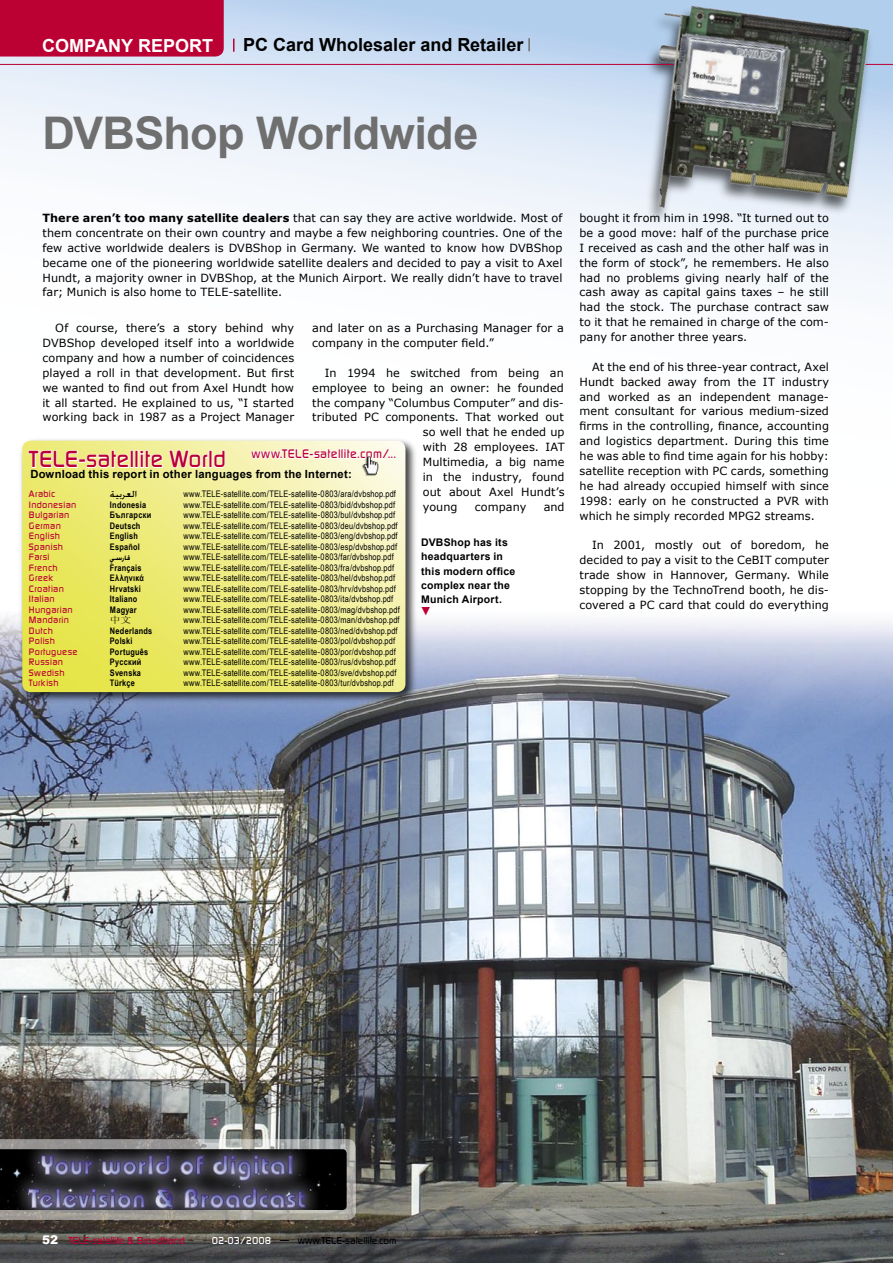
<style>
.page{position:relative;width:893px;height:1263px;background:#fff}
.page>*{position:absolute;margin:0;border:0;box-sizing:border-box;transform-origin:0 0}
.Titel{font:700 45px "Arial";letter-spacing:-.015em;color:#6f6f6f}
.Text{font:700 18px "Arial";color:#000}
.Text-2{font:700 18px "Arial";color:#fff}
.t1{font:500 12px "Digital";letter-spacing:.03em;color:#bb0034}
.t2{font:500 12px "Win Soft Pro";color:#000}
.Bottom-text{font:900 12px "Arial";color:#fff}
.t3{font:700 12px "Arial";color:#bb0034}
.Text-3{font:11.25px/14.9px "Verdana";letter-spacing:.005em;color:#000;text-align:justify}
.t4{font:700 11.25px "Arial";letter-spacing:.02em;color:#000}
.Bilduntertitel{font:700 10.5px/14.2px "Arial";letter-spacing:.025em;color:#000}
.Bottom-text-2{font:500 9.75px "Digital";color:#bb0034}
.t5{font:9px "Arial Narrow";letter-spacing:.02em;color:#000}
.t6{font:500 9px "Digital";letter-spacing:.035em;color:#bb0034}
.t7{font:700 9px "Arial Narrow";letter-spacing:.025em;color:#000}
.t8{font:700 9px "Win Soft Pro";color:#000}
.t9{font:9px "Sim Sun";color:#000;scale:1.2 1}
.s1{font-weight:700}
.s2{font-size:22.5px}
.s3{color:#6f6f6f}
.s4{color:#fff}
.s5{color:#000}
</style>
<div class="page">
<svg style="left:0;top:0;width:577px;height:236px"></svg>
<img style="left:577px;top:0;width:316px;height:286px">
<img style="left:0;top:615px;width:893px;height:648px">
<div style="left:0;top:0;width:224px;height:57px;background:#bb0034"></div>
<svg style="left:233px;top:39px;width:2px;height:13px"></svg>
<div style="left:18px;top:436px;width:400px;height:269px;background:#000;opacity:.75"></div>
<svg style="left:22px;top:441px;width:383px;height:251px;background:#eeeb83"></svg>
<svg style="left:28px;top:449px;width:102px;height:20px"></svg>
<div style="left:130px;top:450px;width:4px;height:18px;border:2px solid #fff"></div>
<div style="left:135px;top:450px;width:3px;height:18px;border:2px solid #fff"></div>
<svg style="left:139px;top:447px;width:87px;height:24px"></svg>
<svg style="left:250px;top:440px;width:148px;height:31px"></svg>
<img style="left:361px;top:455px;width:21px;height:21px">
<hr style="left:0;top:64px;width:674px;height:1px;background:#bb0034">
<svg style="left:0;top:1139px;width:356px;height:81px;background:#a4a39e"></svg>
<img style="left:0;top:1149px;width:347px;height:61px">
<svg style="left:865px;top:64px;width:28px;height:1px"></svg>
<svg style="left:528px;top:38px;width:2px;height:13px"></svg>
<p class="Text-2" style="left:42px;top:34px;width:172px">COMPANY REPORT</p>
<p class="Text" style="left:243px;top:33px;width:282px">PC Card Wholesaler and Retailer</p>
<p class="Titel" style="left:43px;top:104px;width:437px">DVBShop Worldwide</p>
<p class="Text-3" style="left:43px;top:210px;width:521px"><span class="s1">There aren’t too many satellite dealers</span> that can say they are active worldwide. Most of them concentrate on their own country and maybe a few neighboring countries. One of the few active worldwide dealers is DVBShop in Germany. We wanted to know how DVBShop became one of the pioneering worldwide satellite dealers and decided to pay a visit to Axel Hundt, a majority owner in DVBShop, at the Munich Airport. We really didn’t have to travel far; Munich is also home to TELE-satellite.</p>
<p class="Text-3" style="left:43px;top:320px;width:253px;text-indent:13px">Of course, there’s a story behind why DVBShop developed itself into a worldwide company and how a number of coincidences played a roll in that development. But first we wanted to find out from Axel Hundt how it all started. He explained to us, “I started working back in 1987 as a Project Manager</p>
<p class="Text-3" style="left:312px;top:320px;width:253px">and later on as a Purchasing Manager for a company in the computer field.”</p>
<p class="Text-3" style="left:312px;top:365px;width:253px;text-indent:13px">In 1994 he switched from being an employee to being an owner: he founded the company “Columbus Computer” and dis&shy;tributed PC components. That worked out</p>
<p class="t1" style="left:29px;top:447px;width:368px"><span class="s2">TELE-satellite World</span> www.TELE-satellite.com/...</p>
<p class="t6" style="left:29px;top:489px;width:28px">Arabic</p>
<p class="t2" style="left:110px;top:486px;width:29px">ا لعربية</p>
<p class="t5" style="left:183px;top:487px;width:214px">www.TELE-satellite.com/TELE-satellite-0803/ara/dvbshop.pdf</p>
<p class="t6" style="left:29px;top:499px;width:49px">Indonesian</p>
<p class="t7" style="left:110px;top:498px;width:38px">Indonesia</p>
<p class="t5" style="left:183px;top:498px;width:213px">www.TELE-satellite.com/TELE-satellite-0803/bid/dvbshop.pdf</p>
<p class="t6" style="left:29px;top:510px;width:42px">Bulgarian</p>
<p class="t7" style="left:110px;top:508px;width:43px">Български</p>
<p class="t5" style="left:183px;top:508px;width:213px">www.TELE-satellite.com/TELE-satellite-0803/bul/dvbshop.pdf</p>
<p class="t6" style="left:29px;top:520px;width:33px">German</p>
<p class="t7" style="left:110px;top:519px;width:32px">Deutsch</p>
<p class="t5" style="left:183px;top:519px;width:216px">www.TELE-satellite.com/TELE-satellite-0803/deu/dvbshop.pdf</p>
<p class="t6" style="left:29px;top:531px;width:33px">English</p>
<p class="t7" style="left:110px;top:529px;width:29px">English</p>
<p class="t5" style="left:183px;top:529px;width:216px">www.TELE-satellite.com/TELE-satellite-0803/eng/dvbshop.pdf</p>
<p class="t6" style="left:29px;top:541px;width:36px">Spanish</p>
<p class="t7" style="left:110px;top:540px;width:32px">Español</p>
<p class="t5" style="left:183px;top:540px;width:215px">www.TELE-satellite.com/TELE-satellite-0803/esp/dvbshop.pdf</p>
<p class="t6" style="left:29px;top:552px;width:22px">Farsi</p>
<p class="t8" style="left:110px;top:551px;width:22px">سي فار</p>
<p class="t5" style="left:183px;top:550px;width:212px">www.TELE-satellite.com/TELE-satellite-0803/far/dvbshop.pdf</p>
<p class="t6" style="left:29px;top:562px;width:30px">French</p>
<p class="t7" style="left:110px;top:561px;width:33px">Français</p>
<p class="t5" style="left:183px;top:561px;width:212px">www.TELE-satellite.com/TELE-satellite-0803/fra/dvbshop.pdf</p>
<p class="t6" style="left:29px;top:573px;width:26px">Greek</p>
<p class="t7" style="left:110px;top:571px;width:36px">Ελληνικά</p>
<p class="t5" style="left:183px;top:571px;width:213px">www.TELE-satellite.com/TELE-satellite-0803/hel/dvbshop.pdf</p>
<p class="t6" style="left:29px;top:583px;width:36px">Croatian</p>
<p class="t7" style="left:110px;top:582px;width:32px">Hrvatski</p>
<p class="t5" style="left:183px;top:582px;width:214px">www.TELE-satellite.com/TELE-satellite-0803/hrv/dvbshop.pdf</p>
<p class="t6" style="left:29px;top:594px;width:27px">Italian</p>
<p class="t7" style="left:110px;top:592px;width:29px">Italiano</p>
<p class="t5" style="left:183px;top:592px;width:211px">www.TELE-satellite.com/TELE-satellite-0803/ita/dvbshop.pdf</p>
<p class="t6" style="left:29px;top:604px;width:45px">Hungarian</p>
<p class="t7" style="left:110px;top:603px;width:28px">Magyar</p>
<p class="t5" style="left:183px;top:603px;width:218px">www.TELE-satellite.com/TELE-satellite-0803/mag/dvbshop.pdf</p>
<p class="t6" style="left:29px;top:615px;width:42px">Mandarin</p>
<p class="t9" style="left:110px;top:615px;width:19px">中文</p>
<p class="t5" style="left:183px;top:613px;width:218px">www.TELE-satellite.com/TELE-satellite-0803/man/dvbshop.pdf</p>
<p class="t6" style="left:29px;top:625px;width:25px">Dutch</p>
<p class="t7" style="left:110px;top:624px;width:44px">Nederlands</p>
<p class="t5" style="left:183px;top:624px;width:216px">www.TELE-satellite.com/TELE-satellite-0803/ned/dvbshop.pdf</p>
<p class="t6" style="left:29px;top:636px;width:27px">Polish</p>
<p class="t7" style="left:110px;top:634px;width:24px">Polski</p>
<p class="t5" style="left:183px;top:634px;width:213px">www.TELE-satellite.com/TELE-satellite-0803/pol/dvbshop.pdf</p>
<p class="t6" style="left:29px;top:646px;width:50px">Portuguese</p>
<p class="t7" style="left:110px;top:645px;width:40px">Português</p>
<p class="t5" style="left:183px;top:645px;width:214px">www.TELE-satellite.com/TELE-satellite-0803/por/dvbshop.pdf</p>
<p class="t6" style="left:29px;top:657px;width:36px">Russian</p>
<p class="t7" style="left:110px;top:655px;width:33px">Русский</p>
<p class="t5" style="left:183px;top:655px;width:214px">www.TELE-satellite.com/TELE-satellite-0803/rus/dvbshop.pdf</p>
<p class="t6" style="left:29px;top:667px;width:37px">Swedish</p>
<p class="t7" style="left:110px;top:666px;width:33px">Svenska</p>
<p class="t5" style="left:183px;top:666px;width:215px">www.TELE-satellite.com/TELE-satellite-0803/sve/dvbshop.pdf</p>
<p class="t6" style="left:29px;top:678px;width:31px">Turkish</p>
<p class="t7" style="left:110px;top:676px;width:26px">Türkçe</p>
<p class="t5" style="left:183px;top:676px;width:212px">www.TELE-satellite.com/TELE-satellite-0803/tur/dvbshop.pdf</p>
<p class="t4" style="left:30px;top:467px;width:323px">Download this report in other languages from the Internet:</p>
<p class="Text-3" style="left:423px;top:424px;width:143px">so well that he ended up with 28 employees. IAT Multimedia, a big name in the industry, found out about Axel Hundt’s young</p>
<p class="Text-3" style="left:475px;top:499px;width:53px">company</p>
<p class="Text-3" style="left:544px;top:499px;width:22px">and</p>
<p class="Bilduntertitel" style="left:421px;top:536px;width:96px">DVBShop has its headquarters in this modern office complex near the<br>Munich Airport.</p>
<p class="t3" style="left:432px;top:619px;width:13px;rotate:-180deg">▲</p>
<p class="Text-3" style="left:579px;top:210px;width:251px">bought it from him in 1998. “It turned out to be a good move: half of the purchase price I received as cash and the other half was in the form of stock”, he remembers. He also had no problems giving nearly half of the cash away as capital gains taxes – he still had the stock. The purchase contract saw to it that he remained in charge of the com&shy;pany for another three years.</p>
<p class="Text-3" style="left:579px;top:359px;width:251px;text-indent:13px">At the end of his three-year contract, Axel Hundt backed away from the IT industry and worked as an independent manage&shy;ment consultant for various medium-sized firms in the controlling, finance, accounting and logistics department. During this time he was able to find time again for his hobby: satellite reception with PC cards, something he had already occupied himself with since 1998: early on he constructed a PVR with which he simply recorded MPG2 streams.</p>
<p class="Text-3" style="left:579px;top:537px;width:251px;text-indent:13px">In 2001, mostly out of boredom, he decided to pay a visit to the CeBIT computer trade show in Hannover, Germany. While stopping by the TechnoTrend booth, he dis&shy;covered a PC card that could do everything</p>
<p class="Bottom-text" style="left:42px;top:1231px;width:18px">52</p>
<p class="Bottom-text-2" style="left:68px;top:1235px;width:329px">TELE-satellite &amp; Broadband <span class="s3">—</span> <span class="s4">02-03/2008</span> <span class="s5">— www.TELE-satellite.com</span></p>
</div>
